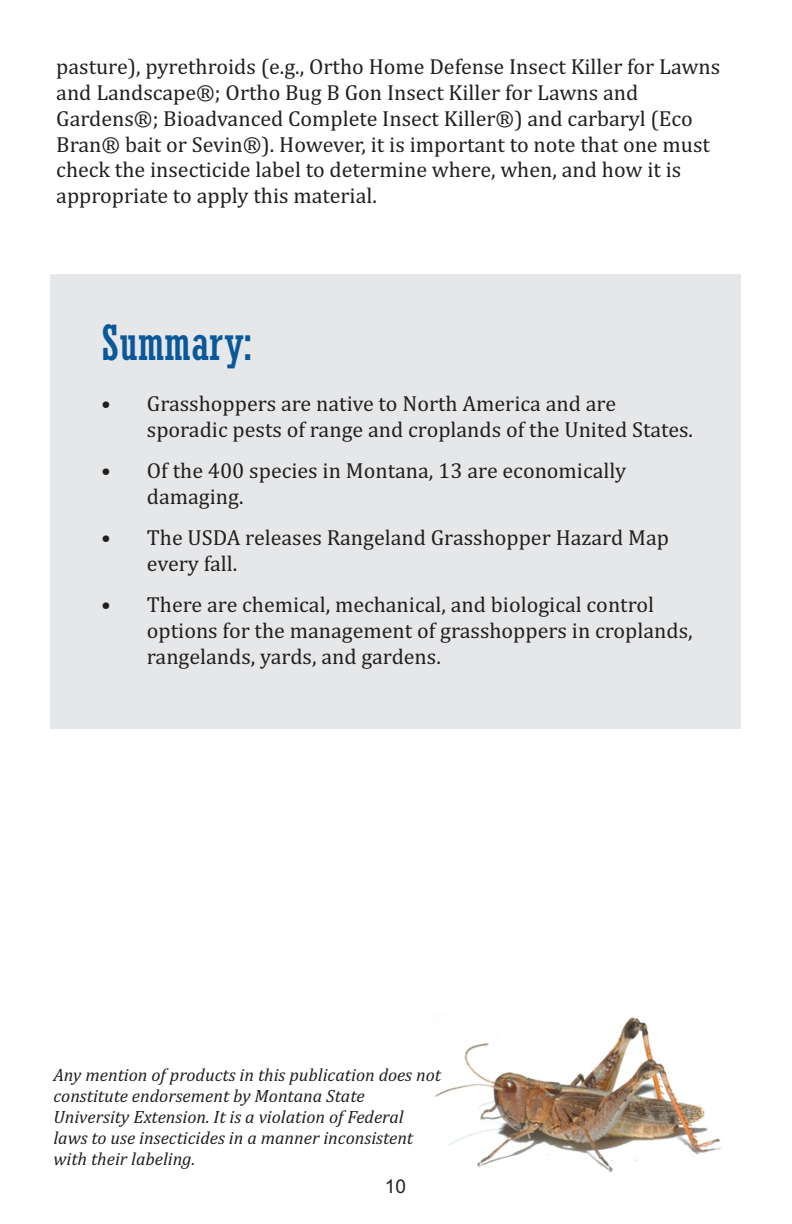
<style>
.page{position:relative;width:792px;height:1224px;background:#fff}
.page>*{position:absolute;margin:0;border:0;box-sizing:border-box;transform-origin:0 0}
.t1{font:condensed 48px "Rockwell";color:#09589a}
.t2{font:22px/25.8px "Cambria";color:#231f20}
.t3{font:19px "Arial";color:#231f20}
.t4{font:italic 18px/21.2px "Cambria";color:#231f20}
</style>
<div class="page">
<div style="left:50px;top:274px;width:691px;height:455px;background:#e6e7e8"></div>
<img style="left:434px;top:1017px;width:287px;height:155px">
<p class="t2" style="left:56px;top:55px;width:665px">pasture), pyrethroids (e.g., Ortho Home Defense Insect Killer for Lawns and Landscape®; Ortho Bug B Gon Insect Killer for Lawns and Gardens®; Bioadvanced Complete Insect Killer®) and carbaryl (Eco Bran® bait or Sevin®). However, it is important to note that one must check the insecticide label to determine where, when, and how it is appropriate to apply this material.</p>
<h1 class="t1" style="left:101px;top:324px;width:152px">Summary:</h1>
<p class="t2" style="left:147px;top:392px;width:548px;text-indent:-46px">• Grasshoppers are native to North America and are sporadic pests of range and croplands of the United States.</p>
<p class="t2" style="left:147px;top:459px;width:481px;text-indent:-46px">• Of the 400 species in Montana, 13 are economically damaging.</p>
<p class="t2" style="left:147px;top:526px;width:524px;text-indent:-46px">• The USDA releases Rangeland Grasshopper Hazard Map every fall.</p>
<p class="t2" style="left:147px;top:593px;width:547px;text-indent:-46px">• There are chemical, mechanical, and biological control options for the management of grasshoppers in croplands, rangelands, yards, and gardens.</p>
<p class="t4" style="left:53px;top:1065px;width:389px">Any mention of products in this publication does not constitute endorsement by Montana State University Extension. It is a violation of Federal laws to use insecticides in a manner inconsistent with their labeling.</p>
<p class="t3" style="left:385px;top:1180px;width:23px">10</p>
</div>
